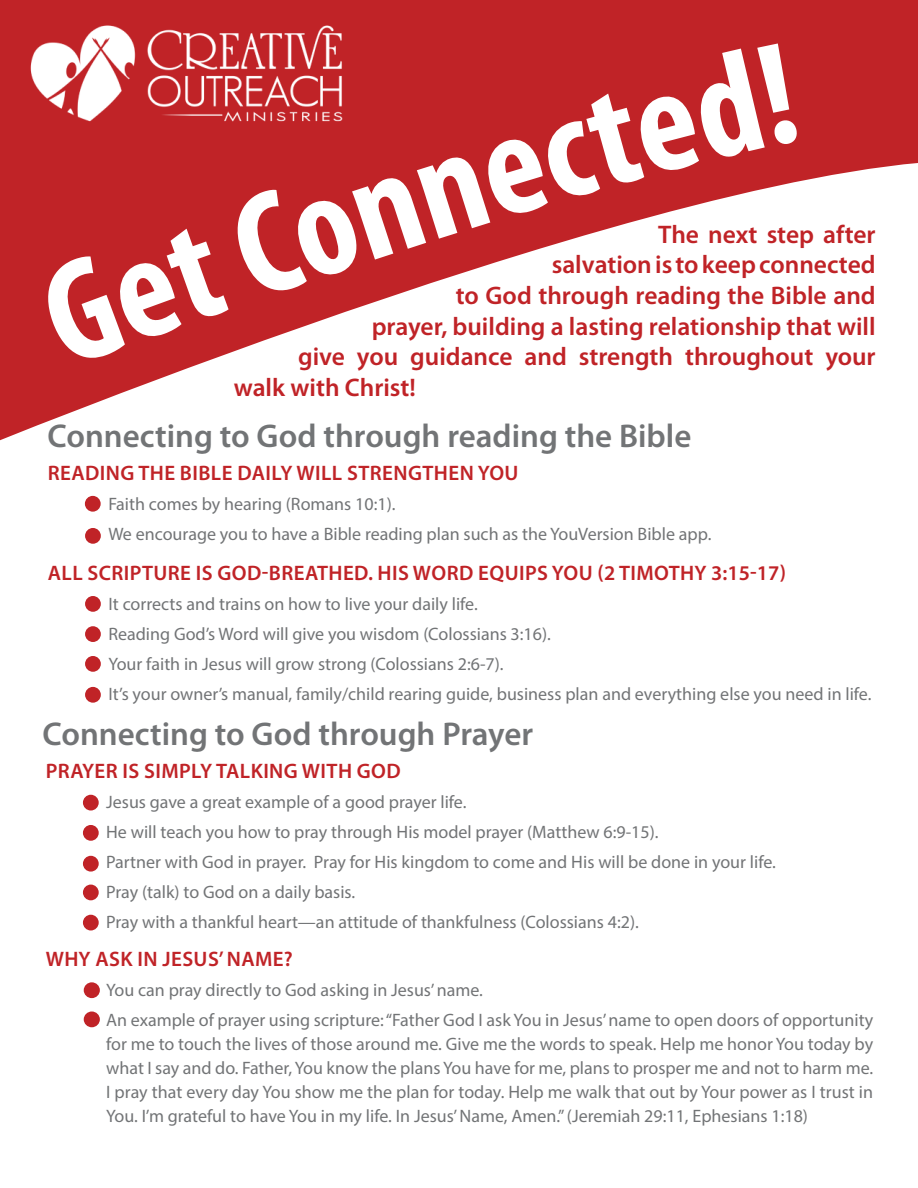
<style>
.page{position:relative;width:918px;height:1188px;background:#fff}
.page>*{position:absolute;margin:0;border:0;box-sizing:border-box;transform-origin:0 0}
.t1{font:600 33px "Myriad Pro";color:#727476}
.t2{font:600 25.5px "Myriad Pro";color:#c02327}
.t3{font:600 21px "Myriad Pro";letter-spacing:.02em;color:#c02327}
.t4{font:18px/30px "Myriad Pro";color:#727476}
</style>
<div class="page">
<svg style="left:0;top:0;width:918px;height:441px"></svg>
<div style="left:85px;top:496px;width:16px;height:16px;background:#c02327;border-radius:50%"></div>
<div style="left:85px;top:528px;width:16px;height:16px;background:#c02327;border-radius:50%"></div>
<div style="left:85px;top:596px;width:16px;height:16px;background:#c02327;border-radius:50%"></div>
<div style="left:85px;top:626px;width:16px;height:16px;background:#c02327;border-radius:50%"></div>
<div style="left:85px;top:656px;width:16px;height:16px;background:#c02327;border-radius:50%"></div>
<div style="left:85px;top:687px;width:16px;height:16px;background:#c02327;border-radius:50%"></div>
<div style="left:83px;top:795px;width:16px;height:16px;background:#c02327;border-radius:50%"></div>
<div style="left:83px;top:825px;width:16px;height:16px;background:#c02327;border-radius:50%"></div>
<div style="left:83px;top:856px;width:16px;height:16px;background:#c02327;border-radius:50%"></div>
<div style="left:83px;top:885px;width:16px;height:15px;background:#c02327;border-radius:50%"></div>
<div style="left:83px;top:915px;width:16px;height:16px;background:#c02327;border-radius:50%"></div>
<div style="left:84px;top:982px;width:16px;height:16px;background:#c02327;border-radius:50%"></div>
<div style="left:84px;top:1012px;width:16px;height:15px;background:#c02327;border-radius:50%"></div>
<img style="left:13px;top:4px;width:345px;height:139px">
<svg style="left:35px;top:43px;width:764px;height:326px"></svg>
<h2 class="t2" style="left:658px;top:224px;width:219px">The next step after</h2>
<h2 class="t2" style="left:552px;top:255px;width:326px">salvation is to keep connected</h2>
<h2 class="t2" style="left:456px;top:285px;width:422px">to God through reading the Bible and</h2>
<h2 class="t2" style="left:372px;top:316px;width:506px">prayer, building a lasting relationship that will</h2>
<h2 class="t2" style="left:298px;top:347px;width:579px">give you guidance and strength throughout your</h2>
<h2 class="t2" style="left:234px;top:377px;width:184px">walk with Christ!</h2>
<h1 class="t1" style="left:48px;top:423px;width:645px">Connecting to God through reading the Bible</h1>
<p class="t3" style="left:48px;top:465px;width:472px">READING THE BIBLE DAILY WILL STRENGTHEN YOU</p>
<p class="t4" style="left:108px;top:491px;width:605px">Faith comes by hearing (Romans 10:1).<br>We encourage you to have a Bible reading plan such as the YouVersion Bible app.</p>
<p class="t3" style="left:48px;top:564px;width:740px">ALL SCRIPTURE IS GOD-BREATHED. HIS WORD EQUIPS YOU (2 TIMOTHY 3:15-17)</p>
<p class="t4" style="left:108px;top:590px;width:765px">It corrects and trains on how to live your daily life.<br>Reading God’s Word will give you wisdom (Colossians 3:16).<br>Your faith in Jesus will grow strong (Colossians 2:6-7).<br>It’s your owner’s manual, family/child rearing guide, business plan and everything else you need in life.</p>
<h1 class="t1" style="left:43px;top:721px;width:492px">Connecting to God through Prayer</h1>
<p class="t3" style="left:46px;top:763px;width:357px">PRAYER IS SIMPLY TALKING WITH GOD</p>
<p class="t4" style="left:106px;top:789px;width:671px">Jesus gave a great example of a good prayer life.<br>He will teach you how to pray through His model prayer (Matthew 6:9-15).<br>Partner with God in prayer. Pray for His kingdom to come and His will be done in your life.<br>Pray (talk) to God on a daily basis.<br>Pray with a thankful heart—an attitude of thankfulness (Colossians 4:2).</p>
<p class="t3" style="left:46px;top:951px;width:249px">WHY ASK IN JESUS’ NAME?</p>
<p class="t4" style="left:106px;top:976px;width:769px">You can pray directly to God asking in Jesus’ name.<br>An example of prayer using scripture: “Father God I ask You in Jesus’ name to open doors of opportunity</p>
<p class="t4" style="left:106px;top:1033px;width:769px;line-height:24px;text-align:justify">for me to touch the lives of those around me. Give me the words to speak. Help me honor You today by what I say and do. Father, You know the plans You have for me, plans to prosper me and not to harm me.<br>I pray that every day You show me the plan for today. Help me walk that out by Your power as I trust in You. I’m grateful to have You in my life. In Jesus’ Name, Amen.” (Jeremiah 29:11, Ephesians 1:18)</p>
</div>
